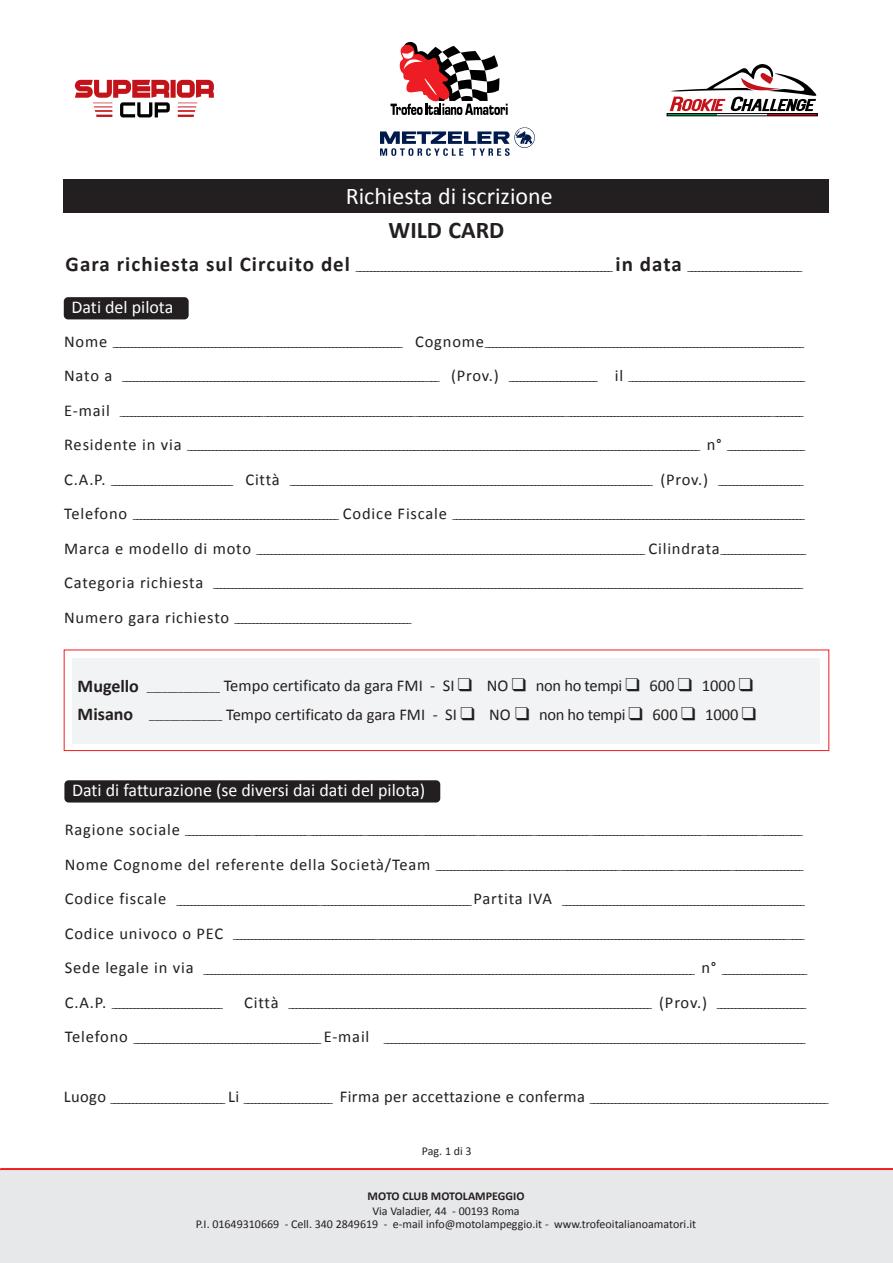
<style>
.page{position:relative;width:893px;height:1263px;background:#fff}
.page>*{position:absolute;margin:0;border:0;box-sizing:border-box;transform-origin:0 0}
.t1{font:24px "Calibri";color:#fff}
.t2{font:700 24px "Calibri";color:#231f20}
.t3{font:18px "Calibri";color:#fff}
.t4{font:16.5px/28.5px "Calibri";color:#231f20}
.t5{font:12px/13.5px "Calibri";color:#231f20;text-align:center}
.t6{font:700 12px "Calibri";color:#231f20}
.t7{font:10.5px "Calibri";color:#231f20}
.s1{font-weight:700;font-size:21px}
.s2{font-size:16.5px}
.s3{font-weight:700;font-size:18px}
.s4{font-size:10.5px}
</style>
<div class="page">
<svg style="left:390px;top:42px;width:118px;height:73px"></svg>
<svg style="left:670px;top:64px;width:146px;height:47px"></svg>
<div style="left:667px;top:113px;width:150px;height:3px;border:1px solid #000"></div>
<svg style="left:380px;top:127px;width:155px;height:29px"></svg>
<div style="left:0;top:1170px;width:893px;height:93px;background:#e7e8e9"></div>
<hr style="left:0;top:1168px;width:893px;height:2px;background:#ee1d23">
<div style="left:64px;top:179px;width:765px;height:34px;background:#231f20"></div>
<div style="left:64px;top:780px;width:376px;height:22px;background:#231f20;border-radius:4px"></div>
<div style="left:64px;top:297px;width:125px;height:22px;background:#231f20;border-radius:4px"></div>
<div style="left:64px;top:650px;width:765px;height:101px;border:1px solid #ee1d23"></div>
<div style="left:72px;top:658px;width:748px;height:86px;background:#f2f3f4"></div>
<svg style="left:75px;top:80px;width:139px;height:37px"></svg>
<h1 class="t1" style="left:346px;top:181px;width:209px">Richiesta di iscrizione</h1>
<h1 class="t2" style="left:389px;top:215px;width:117px">WILD CARD</h1>
<p class="t7" style="left:66px;top:260px;width:738px"><span class="s1">G a r a r i c h i e s t a s u l C i r c u i t o d e l</span> ______________________________________________________________________ <span class="s1">i n d a t a</span> _______________________________</p>
<h2 class="t3" style="left:71px;top:296px;width:103px">Dati del pilota</h2>
<p class="t7" style="left:64px;top:336px;width:742px"><span class="s2">N o m e</span> _______________________________________________________________________________ <span class="s2">C o g n o m e</span> _______________________________________________________________________________________</p>
<p class="t7" style="left:64px;top:370px;width:743px"><span class="s2">N a t o a</span> ______________________________________________________________________________________ <span class="s2">( P r o v. )</span> ________________________ <span class="s2">i l</span> ________________________________________________</p>
<p class="t7" style="left:64px;top:405px;width:741px"><span class="s2">E - m a i l</span> _________________________________________________________________________________________________________________________________________________________________________________________</p>
<p class="t7" style="left:64px;top:439px;width:743px"><span class="s2">R e s i d e n t e i n v i a</span> ____________________________________________________________________________________________________________________________________________ <span class="s2">n °</span> _____________________</p>
<p class="t7" style="left:64px;top:474px;width:741px"><span class="s2">C . A . P.</span> _________________________________ <span class="s2">C i t t à</span> ___________________________________________________________________________________________________ <span class="s2">( P r o v. )</span> _______________________</p>
<p class="t7" style="left:64px;top:508px;width:742px"><span class="s2">Te l e f o n o</span> ________________________________________________________ <span class="s2">C o d i c e F i s c a l e</span> ________________________________________________________________________________________________</p>
<p class="t7" style="left:64px;top:543px;width:744px"><span class="s2">M a r c a e m o d e l l o d i m o t o</span> __________________________________________________________________________________________________________ <span class="s2">C i l i n d r a t a</span> _______________________</p>
<p class="t7" style="left:64px;top:577px;width:741px"><span class="s2">C a t e g o r i a r i c h i e s t a</span> _________________________________________________________________________________________________________________________________________________________________</p>
<p class="t7" style="left:64px;top:612px;width:349px"><span class="s2">N u m e r o g a r a r i c h i e s t o</span> ________________________________________________</p>
<h3 class="t4" style="left:78px;top:672px;width:680px"><span class="s3">Mugello</span> <span class="s4">______________</span> Tempo certificato da gara FMI - SI ❑ NO ❑ non ho tempi ❑ 600 ❑ 1000 ❑<br><span class="s3">Misano</span> <span class="s4">______________</span> Tempo certificato da gara FMI - SI ❑ NO ❑ non ho tempi ❑ 600 ❑ 1000 ❑</h3>
<h2 class="t3" style="left:72px;top:779px;width:355px">Dati di fatturazione (se diversi dai dati del pilota)</h2>
<p class="t7" style="left:65px;top:824px;width:740px"><span class="s2">R a g i o n e s o c i a l e</span> ____________________________________________________________________________________________________________________________________________________________________</p>
<p class="t7" style="left:65px;top:859px;width:740px"><span class="s2">N o m e C o g n o m e d e l r e f e r e n t e d e l l a S o c i e t à / Te a m</span> __________________________________________________________________________________________________</p>
<p class="t7" style="left:65px;top:893px;width:742px"><span class="s2">C o d i c e f i s c a l e</span> ________________________________________________________________________________ <span class="s2">P a r t i t a I VA</span> __________________________________________________________________</p>
<p class="t7" style="left:65px;top:928px;width:741px"><span class="s2">C o d i c e u n i v o c o o P E C</span> ___________________________________________________________________________________________________________________________________________________________</p>
<p class="t7" style="left:65px;top:962px;width:744px"><span class="s2">S e d e l e g a l e i n v i a</span> ______________________________________________________________________________________________________________________________________ <span class="s2">n °</span> _______________________</p>
<p class="t7" style="left:65px;top:997px;width:160px"><span class="s2">C . A . P.</span> ______________________________</p>
<p class="t7" style="left:244px;top:997px;width:564px"><span class="s2">C i t t à</span> ___________________________________________________________________________________________________ <span class="s2">( P r o v. )</span> ________________________</p>
<p class="t7" style="left:65px;top:1031px;width:742px"><span class="s2">Te l e f o n o</span> ___________________________________________________ <span class="s2">E - m a i l</span> ___________________________________________________________________________________________________________________</p>
<p class="t7" style="left:64px;top:1091px;width:766px"><span class="s2">L u o g o</span> _______________________________ <span class="s2">L i</span> ________________________ <span class="s2">F i r m a p e r a c c e t t a z i o n e e c o n fe r m a</span> _________________________________________________________________</p>
<p class="t5" style="left:422px;top:1144px;width:51px">Pag. 1 di 3</p>
<p class="t6" style="left:368px;top:1188px;width:158px">MOTO CLUB MOTOLAMPEGGIO</p>
<p class="t5" style="left:196px;top:1204px;width:502px">Via Valadier, 44 - 00193 Roma<br>P.I. 01649310669 - Cell. 340 2849619 - e-mail info@motolampeggio.it - www.trofeoitalianoamatori.it</p>
</div>
